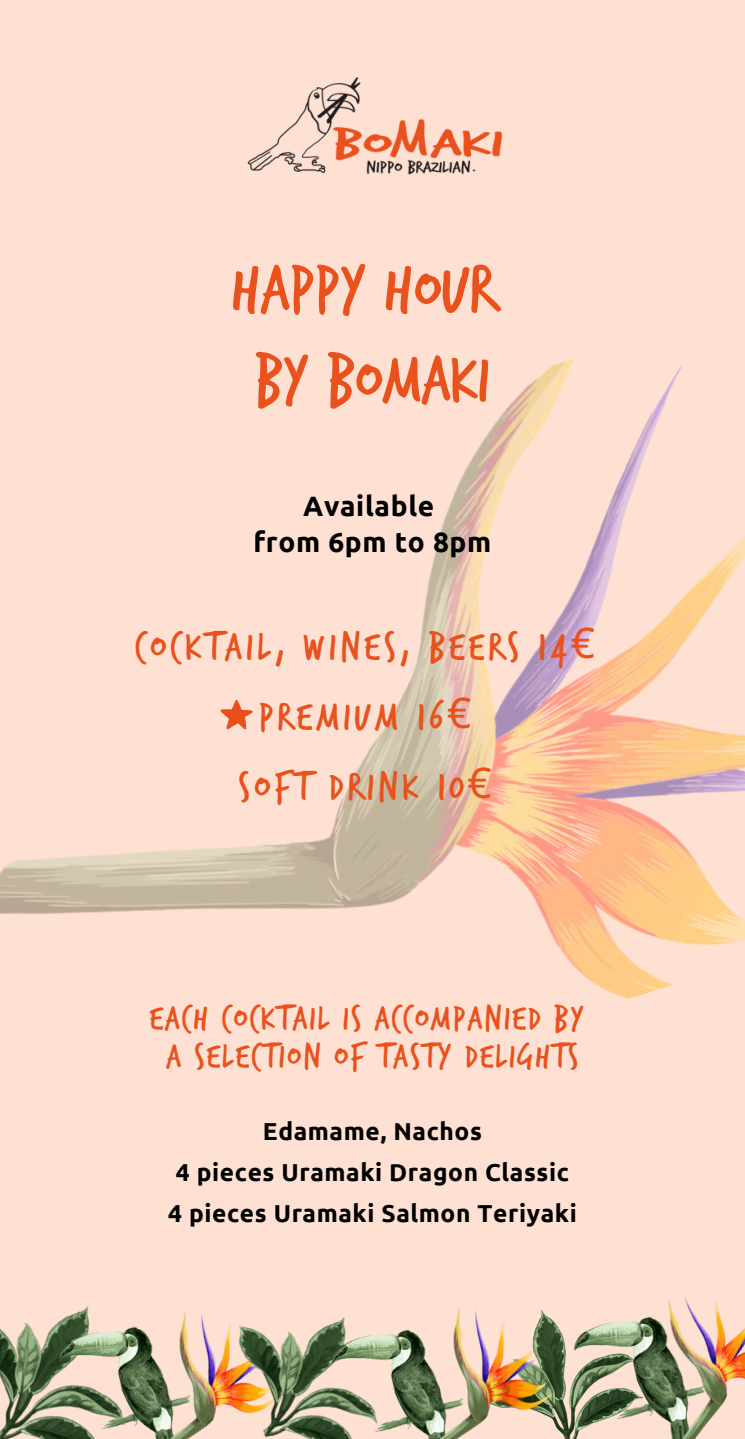
<style>
.page{position:relative;width:745px;height:1439px;background:#fff}
.page>*{position:absolute;margin:0;border:0;box-sizing:border-box;transform-origin:0 0}
.t1{font:72.27px/90.6px "Trash Hand";color:#e9511d;text-align:center}
.t2{font:42.35px/69.6px "Trash Hand";letter-spacing:.095em;color:#e9511d;text-align:center}
.t3{font:36.75px/38.1px "Trash Hand";letter-spacing:.055em;color:#e9511d;text-align:center}
.t4{font:700 28px/35.4px "Ubuntu";letter-spacing:.025em;color:#000;text-align:center}
.t5{font:700 24.5px "Ubuntu";letter-spacing:.025em;color:#000}
.s1{font-family:"Noto Sans"}
</style>
<div class="page">
<div style="left:0;top:0;width:744px;height:1438px;background:#ffe1d4"></div>
<img style="left:247px;top:77px;width:254px;height:98px">
<img style="left:0;top:1306px;width:90px;height:132px">
<img style="left:569px;top:1382px;width:4px;height:56px">
<img style="left:58px;top:1325px;width:40px;height:113px">
<img style="left:98px;top:1311px;width:99px;height:127px">
<img style="left:0;top:358px;width:744px;height:641px">
<img style="left:197px;top:1314px;width:148px;height:124px">
<img style="left:331px;top:1328px;width:40px;height:110px">
<img style="left:371px;top:1308px;width:198px;height:130px">
<img style="left:573px;top:1322px;width:42px;height:116px">
<img style="left:615px;top:1298px;width:129px;height:140px">
<svg style="left:220px;top:699px;width:32px;height:30px"></svg>
<p class="t1" style="left:231px;top:246px;width:265px">HAPPY HOUR<br>BY BOMAKI</p>
<p class="t4" style="left:253px;top:488px;width:239px">Available<br>from 6pm to 8pm</p>
<p class="t2" style="left:135px;top:614px;width:461px">COCKTAIL, WINES, BEERS 14<span class="s1">€<br></span>PREMIUM 16<span class="s1">€<br></span>SOFT DRINK 10<span class="s1">€</span></p>
<p class="t3" style="left:150px;top:1000px;width:435px">EACH COCKTAIL IS ACCOMPANIED BY<br>A SELECTION OF TASTY DELIGHTS</p>
<p class="t5" style="left:263px;top:1117px;width:220px">Edamame, Nachos</p>
<p class="t5" style="left:176px;top:1158px;width:394px">4 pieces Uramaki Dragon Classic</p>
<p class="t5" style="left:168px;top:1198px;width:410px">4 pieces Uramaki Salmon Teriyaki</p>
</div>
